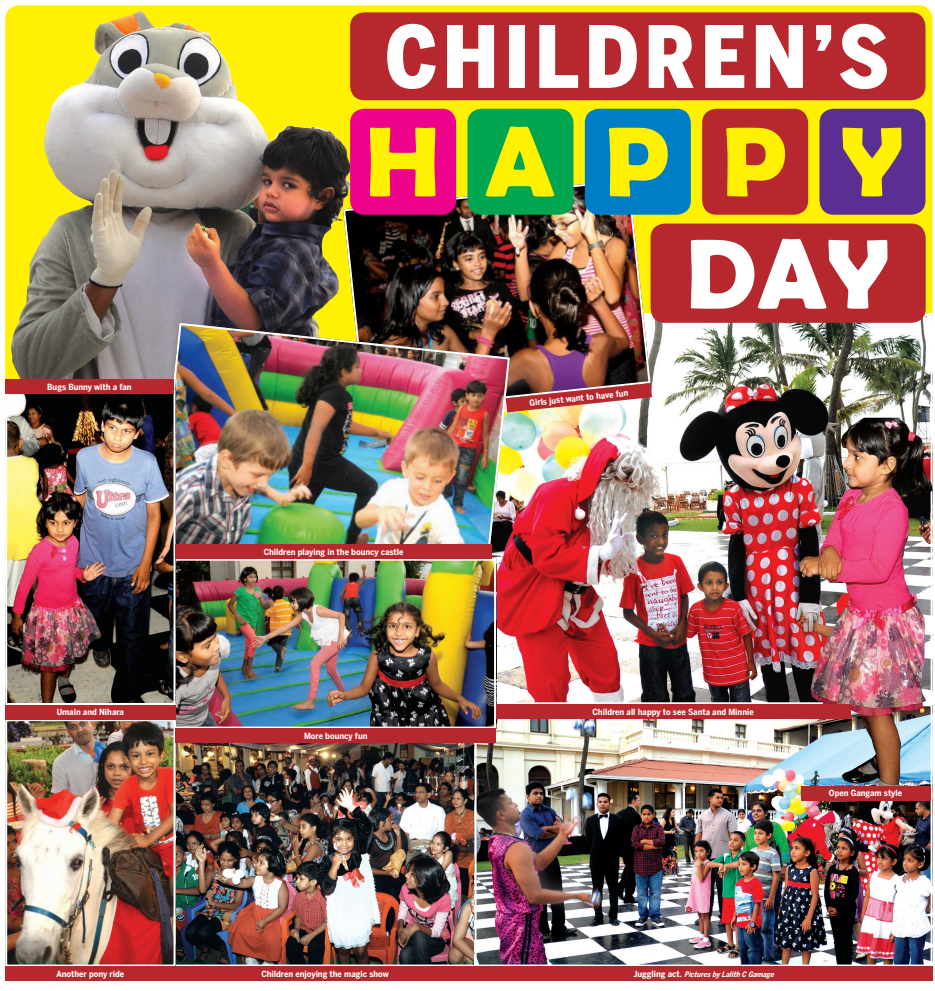
<style>
.page{position:relative;width:935px;height:991px;background:#fff}
.page>*{position:absolute;margin:0;border:0;box-sizing:border-box;transform-origin:0 0}
.t1{font:700 100px "Berlin Sans FB Demi";letter-spacing:.51em;color:#fff101}
.t2{font:700 100px "Berlin Sans FB Demi";color:#fff}
.t3{font:900 85px "Benton Sans Cond";letter-spacing:.06em;color:#fff}
.t4{font:700 8.5px "Benton Sans Cond";color:#fff;scale:1.05 1}
.t5{font:italic 700 7.5px "Benton Sans Cond";color:#fff}
.s1{font-style:normal;font-size:8.5px}
</style>
<div class="page">
<div style="left:5px;top:5px;width:927px;height:388px;background:#fff101;border-radius:14px"></div>
<img style="left:11px;top:11px;width:340px;height:368px">
<img style="left:175px;top:743px;width:299px;height:220px">
<div style="left:350px;top:12px;width:575px;height:88px;background:#b7282e;border-radius:14px"></div>
<img style="left:477px;top:317px;width:452px;height:646px">
<div style="left:474px;top:704px;width:458px;height:262px;border:2px solid #fff"></div>
<img style="left:342px;top:178px;width:309px;height:236px">
<img style="left:151px;top:322px;width:360px;height:295px">
<img style="left:799px;top:418px;width:133px;height:375px">
<img style="left:175px;top:562px;width:318px;height:163px">
<div style="left:144px;top:559px;width:352px;height:169px;border:2px solid #fff"></div>
<img style="left:8px;top:393px;width:164px;height:309px">
<div style="left:5px;top:389px;width:170px;height:316px;border:2px solid #fff"></div>
<img style="left:8px;top:722px;width:164px;height:241px">
<div style="left:5px;top:719px;width:170px;height:247px;border:2px solid #fff"></div>
<div style="left:800px;top:786px;width:130px;height:14px;background:#b7282e"></div>
<div style="left:350px;top:109px;width:106px;height:106px;background:#ed028c;border-radius:14px"></div>
<div style="left:467px;top:109px;width:106px;height:106px;background:#00a54f;border-radius:14px"></div>
<div style="left:585px;top:109px;width:105px;height:106px;background:#007ec5;border-radius:14px"></div>
<div style="left:702px;top:109px;width:106px;height:106px;background:#b7282e;border-radius:14px"></div>
<div style="left:819px;top:109px;width:106px;height:106px;background:#5b2e91;border-radius:14px"></div>
<div style="left:474px;top:966px;width:458px;height:15px;background:#b7282e"></div>
<div style="left:175px;top:966px;width:299px;height:15px;background:#b7282e"></div>
<div style="left:5px;top:966px;width:170px;height:15px;background:#b7282e"></div>
<div style="left:496px;top:704px;width:354px;height:14px;background:#b7282e"></div>
<div style="left:175px;top:728px;width:321px;height:15px;background:#b7282e"></div>
<div style="left:5px;top:705px;width:170px;height:14px;background:#b7282e"></div>
<img style="left:505px;top:383px;width:147px;height:29px">
<div style="left:175px;top:544px;width:317px;height:15px;background:#b7282e"></div>
<div style="left:5px;top:379px;width:169px;height:14px;background:#b7282e"></div>
<div style="left:650px;top:224px;width:275px;height:99px;background:#b7282e;border-radius:14px"></div>
<h2 class="t3" style="left:385px;top:8px;width:506px">CHILDREN’S</h2>
<h1 class="t1" style="left:365px;top:104px;width:539px">Happy</h1>
<p class="t4" style="left:47px;top:381px;width:82px">Bugs Bunny with a fan</p>
<p class="t4" style="left:57px;top:707px;width:66px">Umain and Nihara</p>
<p class="t4" style="left:264px;top:547px;width:135px">Children playing in the bouncy castle</p>
<p class="t4" style="left:304px;top:731px;width:62px">More bouncy fun</p>
<p class="t4" style="left:529px;top:398px;width:96px;rotate:-6deg">Girls just want to have fun</p>
<h1 class="t2" style="left:686px;top:216px;width:204px">Day</h1>
<p class="t4" style="left:592px;top:706px;width:155px">Children all happy to see Santa and Minnie</p>
<p class="t4" style="left:828px;top:788px;width:71px">Open Gangam style</p>
<p class="t4" style="left:56px;top:969px;width:66px">Another pony ride</p>
<p class="t4" style="left:261px;top:969px;width:123px">Children enjoying the magic show</p>
<p class="t5" style="left:633px;top:969px;width:144px"><span class="s1">J u g g l i n g a c t .</span> Picturesby LalithC Gamage</p>
</div>
